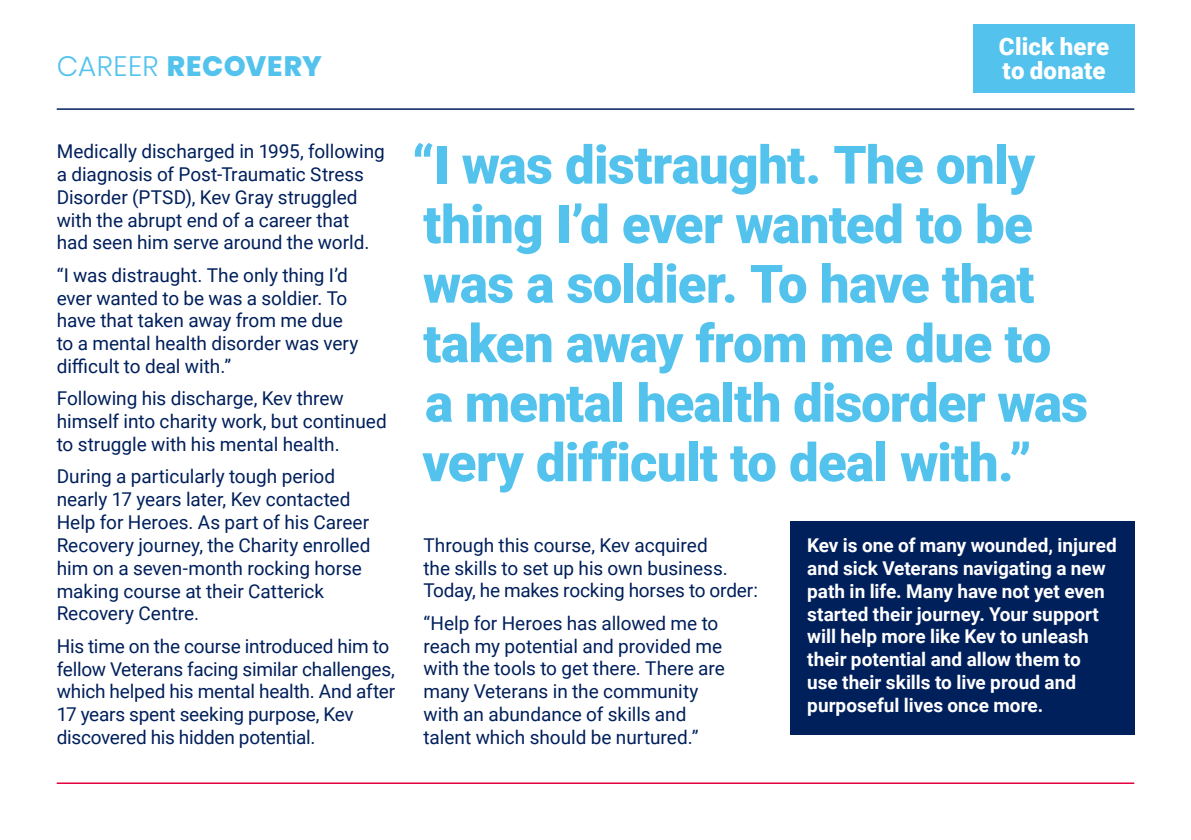
<style>
.page{position:relative;width:1191px;height:840px;background:#fff}
.page>*{position:absolute;margin:0;border:0;box-sizing:border-box;transform-origin:0 0}
.t1{font:900 52.8px/59.4px "Roboto";letter-spacing:-.015em;color:#53c3ed}
.t2{font:800 28px "Poppins";letter-spacing:.025em;color:#53c3ed}
.t3{font:900 24px/24px "Roboto";letter-spacing:.01em;color:#fff}
.t4{font:19px/22.8px "Roboto";letter-spacing:-.005em;color:#00205c}
.t5{font:700 19px/22.8px "Roboto";color:#fff}
.s1{font-weight:300}
</style>
<div class="page">
<div style="left:790px;top:520px;width:344px;height:214px;background:#00205c"></div>
<hr style="left:57px;top:108px;width:1077px;height:2px;background:#00205c">
<hr style="left:57px;top:782px;width:1077px;height:1px;background:#e40040">
<div style="left:973px;top:25px;width:161px;height:68px;background:#53c3ed"></div>
<h2 class="t2" style="left:57px;top:50px;width:266px"><span class="s1">CAREER</span> RECOVERY</h2>
<p class="t3" style="left:999px;top:34px;width:112px">Click here to donate</p>
<p class="t4" style="left:57px;top:139px;width:330px">Medically discharged in 1995, following a diagnosis of Post-Traumatic Stress Disorder (PTSD), Kev Gray struggled with the abrupt end of a career that had seen him serve around the world.</p>
<p class="t4" style="left:57px;top:263px;width:303px">“I was distraught. The only thing I’d ever wanted to be was a soldier. To have that taken away from me due to a mental health disorder was very difficult to deal with.”</p>
<p class="t4" style="left:57px;top:386px;width:331px">Following his discharge, Kev threw himself into charity work, but continued to struggle with his mental health.</p>
<p class="t4" style="left:57px;top:464px;width:315px">During a particularly tough period nearly 17 years later, Kev contacted Help for Heroes. As part of his Career Recovery journey, the Charity enrolled him on a seven-month rocking horse making course at their Catterick Recovery Centre.</p>
<p class="t4" style="left:57px;top:633px;width:340px">His time on the course introduced him to fellow Veterans facing similar challenges, which helped his mental health. And after 17 years spent seeking purpose, Kev discovered his hidden potential.</p>
<h1 class="t1" style="left:412px;top:133px;width:677px">“I was distraught. The only thing I’d ever wanted to be was a soldier. To have that taken away from me due to<br>a mental health disorder was very difficult to deal with.”</h1>
<p class="t4" style="left:423px;top:532px;width:336px">Through this course, Kev acquired<br>the skills to set up his own business.<br>Today, he makes rocking horses to order:</p>
<p class="t4" style="left:423px;top:610px;width:303px">“Help for Heroes has allowed me to reach my potential and provided me with the tools to get there. There are many Veterans in the community with an abundance of skills and talent which should be nurtured.”</p>
<p class="t5" style="left:807px;top:533px;width:311px">Kev is one of many wounded, injured and sick Veterans navigating a new path in life. Many have not yet even started their journey. Your support will help more like Kev to unleash their potential and allow them to<br>use their skills to live proud and purposeful lives once more.</p>
</div>
